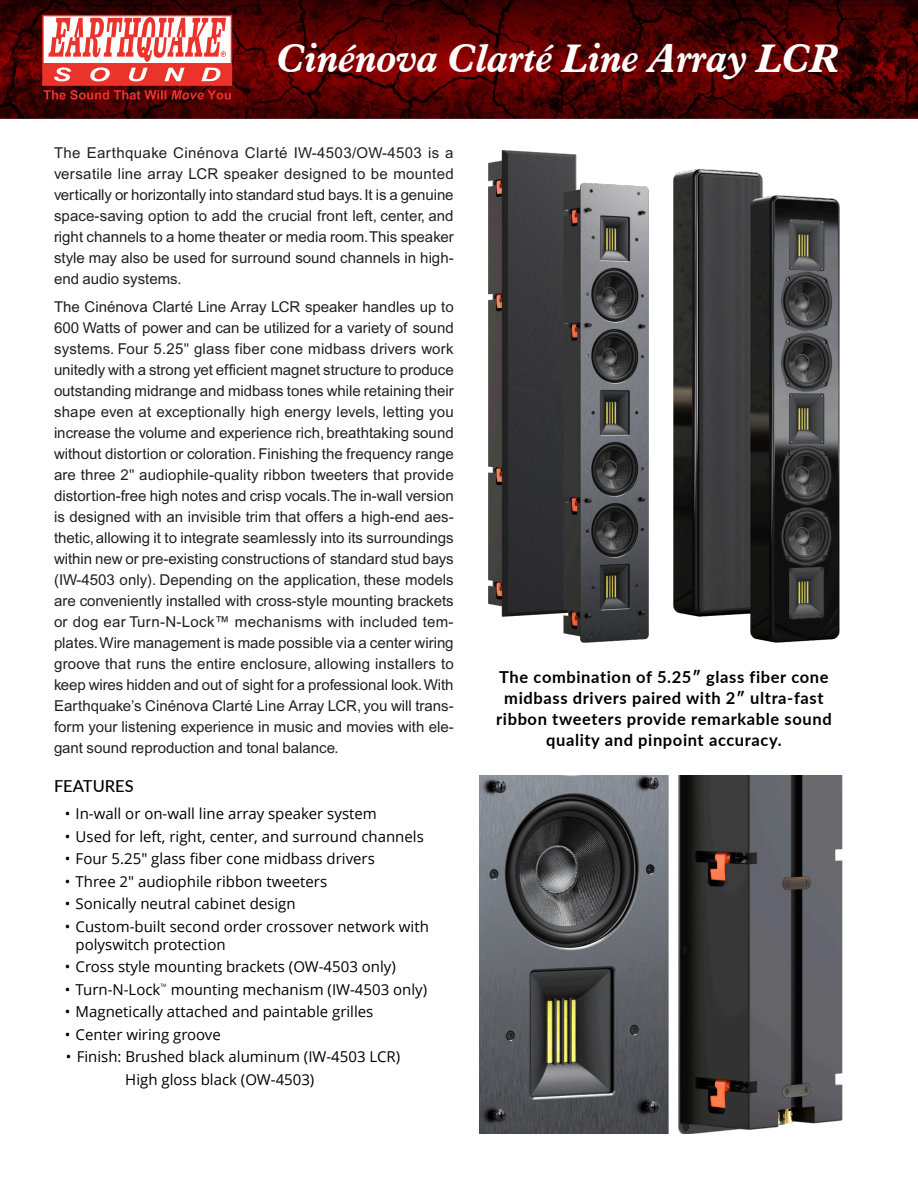
<style>
.page{position:relative;width:918px;height:1188px;background:#fff}
.page>*{position:absolute;margin:0;border:0;box-sizing:border-box;transform-origin:0 0}
.t1{font:italic 700 39px "Aldine 721 BT";color:#fff}
.t2{font:700 16.5px/21px "Lato";letter-spacing:.035em;color:#000;text-align:center}
.t3{font:500 16.5px "Lato";color:#000}
.t4{font:15px/21px "Arial";color:#221f20;text-align:justify}
.t5{font:15px/18px "Open Sans";color:#000}
</style>
<div class="page">
<img style="left:479px;top:776px;width:189px;height:358px">
<img style="left:678px;top:776px;width:165px;height:358px">
<img style="left:0;top:0;width:918px;height:118px">
<svg style="left:266px;top:0;width:383px;height:119px;background:#460203"></svg>
<svg style="left:617px;top:5px;width:301px;height:105px;background:#470000"></svg>
<svg style="left:308px;top:0;width:299px;height:115px;background:#570000"></svg>
<svg style="left:0;top:5px;width:298px;height:105px"></svg>
<img style="left:489px;top:150px;width:350px;height:492px">
<h1 class="t1" style="left:277px;top:43px;width:564px">Cinénova Clarté Line Array LCR</h1>
<p class="t4" style="left:54px;top:143px;width:401px">The Earthquake Cinénova Clarté IW-4503/OW-4503 is a versatile line array LCR speaker designed to be mounted vertically or horizontally into standard stud bays. It is a genuine space-saving option to add the crucial front left, center, and right channels to a home theater or media room.This speaker style may also be used for surround sound channels in high&shy;end audio systems.</p>
<p class="t4" style="left:54px;top:298px;width:401px">The Cinénova Clarté Line Array LCR speaker handles up to 600 Watts of power and can be utilized for a variety of sound systems. Four 5.25" glass fiber cone midbass drivers work unitedly with a strong yet efficient magnet structure to produce outstanding midrange and midbass tones while retaining their shape even at exceptionally high energy levels, letting you increase the volume and experience rich, breathtaking sound without distortion or coloration. Finishing the frequency range are three 2" audiophile-quality ribbon tweeters that provide distortion-free high notes and crisp vocals.The in-wall version is designed with an invisible trim that offers a high-end aes&shy;thetic, allowing it to integrate seamlessly into its surroundings within new or pre-existing constructions of standard stud bays (IW-4503 only). Depending on the application, these models are conveniently installed with cross-style mounting brackets or dog ear Turn-N-Lock™ mechanisms with included tem&shy;plates. Wire management is made possible via a center wiring groove that runs the entire enclosure, allowing installers to keep wires hidden and out of sight for a professional look. With Earthquake’s Cinénova Clarté Line Array LCR, you will trans&shy;form your listening experience in music and movies with ele&shy;gant sound reproduction and tonal balance.</p>
<p class="t3" style="left:54px;top:779px;width:81px">FEATURES</p>
<p class="t5" style="left:65px;top:807px;width:314px">• In-wall or on-wall line array speaker system</p>
<p class="t5" style="left:65px;top:829px;width:361px">• Used for left, right, center, and surround channels</p>
<p class="t5" style="left:65px;top:852px;width:312px">• Four 5.25″ glass fiber cone midbass drivers</p>
<p class="t5" style="left:65px;top:874px;width:264px">• Three 2″ audiophile ribbon tweeters</p>
<p class="t5" style="left:65px;top:897px;width:232px">• Sonically neutral cabinet design</p>
<p class="t5" style="left:76px;top:919px;width:355px;text-indent:-11px">• Custom-built second order crossover network with polyswitch protection</p>
<p class="t5" style="left:65px;top:960px;width:333px">• Cross style mounting brackets (OW-4503 only)</p>
<p class="t5" style="left:65px;top:982px;width:364px">• Turn-N-Lock<sup>™</sup> mounting mechanism (IW-4503 only)</p>
<p class="t5" style="left:65px;top:1005px;width:310px">• Magnetically attached and paintable grilles</p>
<p class="t5" style="left:65px;top:1027px;width:158px">• Center wiring groove</p>
<p class="t5" style="left:125px;top:1047px;width:276px;line-height:22.5px;text-indent:-59px">• Finish: Brushed black aluminum (IW-4503 LCR)<br>High gloss black (OW-4503)</p>
<p class="t2" style="left:496px;top:668px;width:337px">The combination of 5.25ʺ glass fiber cone midbass drivers paired with 2ʺ ultra-fast ribbon tweeters provide remarkable sound quality and pinpoint accuracy.</p>
</div>
